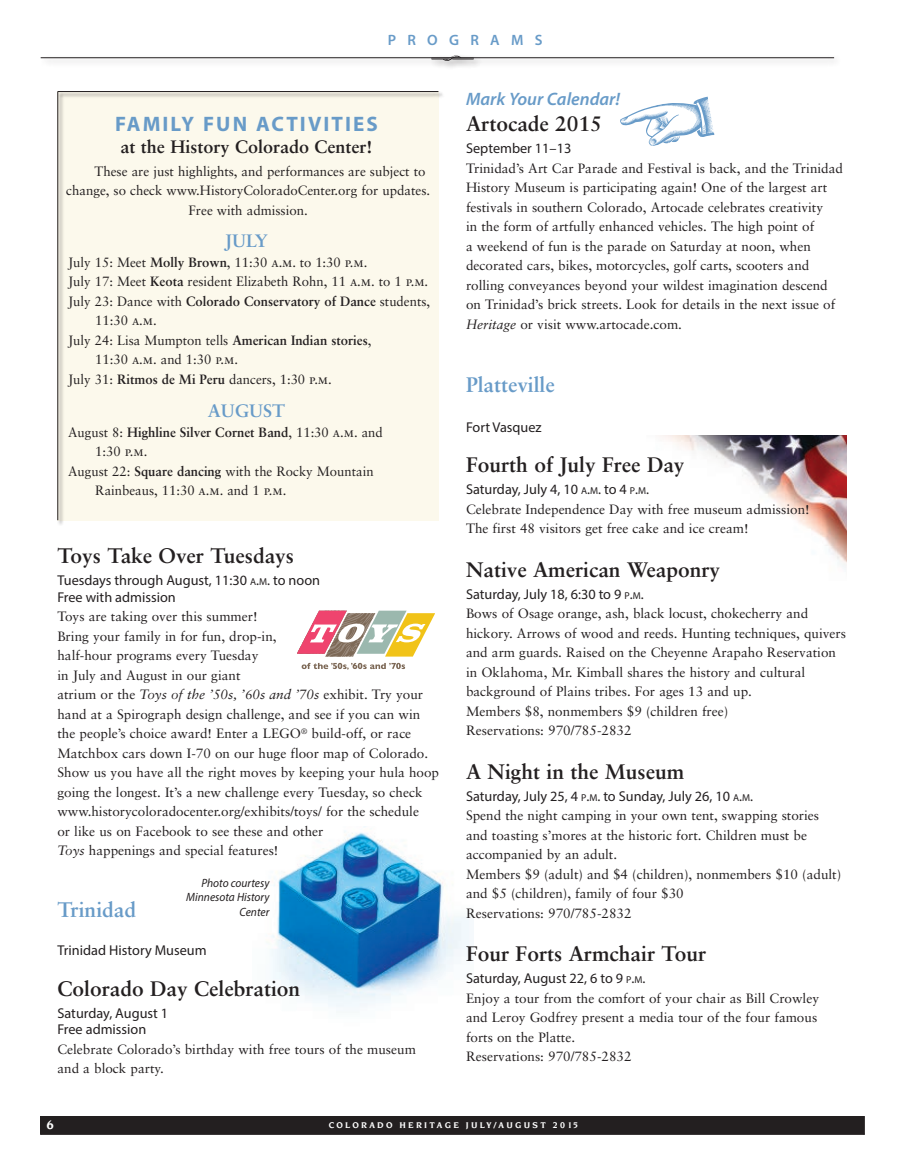
<style>
.page{position:relative;width:905px;height:1175px;background:#fff}
.page>*{position:absolute;margin:0;border:0;box-sizing:border-box;transform-origin:0 0}
.t1{font:700 21px "Sabon";color:#231f20}
.t2{font:700 21px "Myriad Pro";letter-spacing:.1em;color:#689bc8}
.t3{font:700 21px "Sabon";color:#689bc8}
.t4{font:700 18px "Sabon";color:#231f20}
.t5{font:italic 600 18px "Myriad Pro";color:#689bc8}
.t6{font:700 18px "Sabon";color:#689bc8}
.t7{font:600 15px "Myriad Pro";letter-spacing:.75em;color:#689bc8}
.t8{font:14.25px/16.5px "Myriad Pro";color:#231f20}
.t9{font:13.5px/19.5px "Sabon";color:#231f20}
.t10{font:700 13.5px "Sabon";color:#231f20}
.t11{font:700 13.5px "Novarese";color:#fff}
.t12{font:italic 12px/14.4px "Myriad Pro";color:#231f20;text-align:right;scale:.95 1}
.t13{font:700 9px "Novarese";letter-spacing:.25em;color:#fff}
.s1{font-weight:700}
.s2{font-family:"Sabon Roman SC"}
.s3{font-weight:400}
.s4{font-family:"Sabon Roman SC";font-weight:400}
.s5{font-size:10.05px}
.s6{font-style:inherit}
.s7{font-style:italic}
</style>
<div class="page">
<img style="left:270px;top:826px;width:203px;height:182px">
<img style="left:661px;top:435px;width:185px;height:133px">
<div style="left:57px;top:91px;width:381px;height:429px;background:#fcf9ec"></div>
<div style="left:58px;top:91px;width:386px;height:7px;background:#e2dfd4"></div>
<hr style="left:58px;top:91px;width:380px;height:1px;background:#231f20">
<div style="left:57px;top:92px;width:7px;height:434px;background:#231f20;opacity:.75"></div>
<hr style="left:57px;top:92px;width:1px;height:428px;background:#231f20">
<div style="left:41px;top:1116px;width:823px;height:18px;background:#231f20"></div>
<div style="left:39px;top:55px;width:804px;height:13px;background:#231f20;opacity:.45"></div>
<hr style="left:41px;top:57px;width:793px;height:1px;background:#231f20">
<div style="left:429px;top:53px;width:54px;height:17px;background:#231f20;opacity:.45"></div>
<svg style="left:431px;top:56px;width:42px;height:5px"></svg>
<svg style="left:297px;top:610px;width:138px;height:46px"></svg>
<svg style="left:301px;top:663px;width:104px;height:7px"></svg>
<svg style="left:620px;top:97px;width:94px;height:49px"></svg>
<p class="t7" style="left:388px;top:30px;width:156px">PROGRAMS</p>
<h1 class="t2" style="left:115px;top:110px;width:264px">FAMILY FUN ACTIVITIES</h1>
<h2 class="t4" style="left:120px;top:136px;width:254px">at the History Colorado Center!</h2>
<p class="t9" style="left:94px;top:161px;width:332px">These are just highlights, and performances are subject to</p>
<p class="t9" style="left:66px;top:180px;width:365px">change, so check www.HistoryColoradoCenter.org for updates.</p>
<p class="t9" style="left:189px;top:200px;width:121px">Free with admission.</p>
<h2 class="t6" style="left:225px;top:230px;width:44px">JULY</h2>
<p class="t9" style="left:68px;top:252px;width:301px">July 15: Meet <span class="s1">Molly Brown</span>, 11:30 <span class="s2">a.m.</span> to 1:30 <span class="s2">p.m.</span></p>
<p class="t9" style="left:68px;top:271px;width:361px">July 17: Meet <span class="s1">Keota</span> resident Elizabeth Rohn, 11 <span class="s2">a.m.</span> to 1 <span class="s2">p.m.</span></p>
<p class="t10" style="left:68px;top:292px;width:363px"><span class="s3">July 23: Dance with</span> Colorado Conservatory of Dance <span class="s3">students,</span></p>
<p class="t9" style="left:95px;top:310px;width:63px">11:30 <span class="s2">a.m.</span></p>
<p class="t9" style="left:68px;top:330px;width:305px">July 24: Lisa Mumpton tells <span class="s1">American Indian stories</span>,</p>
<p class="t9" style="left:95px;top:349px;width:144px">11:30 <span class="s2">a.m.</span> and 1:30 <span class="s2">p.m.</span></p>
<p class="t9" style="left:68px;top:369px;width:265px">July 31: <span class="s1">Ritmos de Mi Peru</span> dancers, 1:30 <span class="s2">p.m.</span></p>
<h2 class="t6" style="left:208px;top:400px;width:79px">AUGUST</h2>
<p class="t10" style="left:68px;top:424px;width:316px"><span class="s3">August 8:</span> Highline Silver Cornet Band<span class="s3">, 11:30</span> <span class="s4">a.m.</span> <span class="s3">and</span></p>
<p class="t9" style="left:95px;top:441px;width:54px">1:30 <span class="s2">p.m.</span></p>
<p class="t9" style="left:68px;top:461px;width:307px">August 22: <span class="s1">Square dancing</span> with the Rocky Mountain</p>
<p class="t9" style="left:95px;top:480px;width:193px">Rainbeaus, 11:30 <span class="s2">a.m.</span> and 1 <span class="s2">p.m.</span></p>
<h1 class="t1" style="left:57px;top:543px;width:238px">Toys Take Over Tuesdays</h1>
<p class="t8" style="left:57px;top:572px;width:264px">Tuesdays through August, 11:30 <span class="s5">A</span><span class="s6">.</span><span class="s5">M</span><span class="s6">.</span> to noon<br>Free with admission</p>
<p class="t9" style="left:57px;top:606px;width:383px">Toys are taking over this summer!<br>Bring your family in for fun, drop-in,<br>half-hour programs every Tuesday<br>in July and August in our giant<br>atrium or the <span class="s7">Toys of the ’50s, ’60s and ’70s</span> exhibit. Try your hand at a Spirograph design challenge, and see if you can win the people’s choice award! Enter a LEGO<sup>®</sup> build-off, or race Matchbox cars down I-70 on our huge floor map of Colorado.<br>Show us you have all the right moves by keeping your hula hoop going the longest. It’s a new challenge every Tuesday, so check www.historycoloradocenter.org/exhibits/toys/ for the schedule<br>or like us on Facebook to see these and other<br><span class="s7">Toys</span> happenings and special features!</p>
<p class="t12" style="left:186px;top:875px;width:89px">Photo courtesy<br>Minnesota History<br>Center</p>
<h1 class="t3" style="left:57px;top:896px;width:80px">Trinidad</h1>
<p class="t8" style="left:57px;top:941px;width:151px">Trinidad History Museum</p>
<h1 class="t1" style="left:57px;top:975px;width:244px">Colorado Day Celebration</h1>
<p class="t8" style="left:57px;top:1004px;width:112px">Saturday, August 1<br>Free admission</p>
<p class="t9" style="left:57px;top:1039px;width:360px">Celebrate Colorado’s birthday with free tours of the museum and a block party.</p>
<h2 class="t5" style="left:466px;top:87px;width:156px">Mark Your Calendar!</h2>
<h1 class="t1" style="left:466px;top:111px;width:137px">Artocade 2015</h1>
<p class="t8" style="left:466px;top:140px;width:107px">September 11–13</p>
<p class="t9" style="left:466px;top:158px;width:378px">Trinidad’s Art Car Parade and Festival is back, and the Trinidad History Museum is participating again! One of the largest art festivals in southern Colorado, Artocade celebrates creativity<br>in the form of artfully enhanced vehicles. The high point of<br>a weekend of fun is the parade on Saturday at noon, when decorated cars, bikes, motorcycles, golf carts, scooters and rolling conveyances beyond your wildest imagination descend on Trinidad’s brick streets. Look for details in the next issue of <span class="s7">Heritage</span> or visit www.artocade.com.</p>
<h1 class="t3" style="left:466px;top:371px;width:90px">Platteville</h1>
<p class="t8" style="left:466px;top:418px;width:77px">Fort Vasquez</p>
<h1 class="t1" style="left:466px;top:452px;width:220px">Fourth of July Free Day</h1>
<p class="t8" style="left:466px;top:481px;width:185px">Saturday, July 4, 10 <span class="s5">A</span><span class="s6">.</span><span class="s5">M</span><span class="s6">.</span> to 4 <span class="s5">P</span><span class="s6">.</span><span class="s5">M</span><span class="s6">.</span></p>
<p class="t9" style="left:466px;top:499px;width:345px">Celebrate Independence Day with free museum admission!<br>The first 48 visitors get free cake and ice cream!</p>
<h1 class="t1" style="left:466px;top:556px;width:255px">Native American Weaponry</h1>
<p class="t8" style="left:466px;top:585px;width:179px">Saturday, July 18, 6:30 to 9 <span class="s5">P</span><span class="s6">.</span><span class="s5">M</span><span class="s6">.</span></p>
<p class="t9" style="left:466px;top:603px;width:381px">Bows of Osage orange, ash, black locust, chokecherry and hickory. Arrows of wood and reeds. Hunting techniques, quivers and arm guards. Raised on the Cheyenne Arapaho Reservation in Oklahoma, Mr. Kimball shares the history and cultural background of Plains tribes. For ages 13 and up.<br>Members $8, nonmembers $9 (children free)<br>Reservations: 970/785-2832</p>
<h1 class="t1" style="left:466px;top:758px;width:220px">A Night in the Museum</h1>
<p class="t8" style="left:466px;top:787px;width:288px">Saturday, July 25, 4 <span class="s5">P</span><span class="s6">.</span><span class="s5">M</span><span class="s6">.</span> to Sunday, July 26, 10 <span class="s5">A</span><span class="s6">.</span><span class="s5">M</span><span class="s6">.</span></p>
<p class="t9" style="left:466px;top:805px;width:377px">Spend the night camping in your own tent, swapping stories and toasting s’mores at the historic fort. Children must be accompanied by an adult.<br>Members $9 (adult) and $4 (children), nonmembers $10 (adult) and $5 (children), family of four $30<br>Reservations: 970/785-2832</p>
<h1 class="t1" style="left:466px;top:940px;width:242px">Four Forts Armchair Tour</h1>
<p class="t8" style="left:466px;top:969px;width:181px">Saturday, August 22, 6 to 9 <span class="s5">P</span><span class="s6">.</span><span class="s5">M</span><span class="s6">.</span></p>
<p class="t9" style="left:466px;top:988px;width:354px">Enjoy a tour from the comfort of your chair as Bill Crowley and Leroy Godfrey present a media tour of the four famous forts on the Platte.<br>Reservations: 970/785-2832</p>
<p class="t11" style="left:46px;top:1117px;width:9px">6</p>
<p class="t13" style="left:329px;top:1120px;width:251px">COLORADO HERITAGE JULY/AUGUST 2015</p>
</div>
